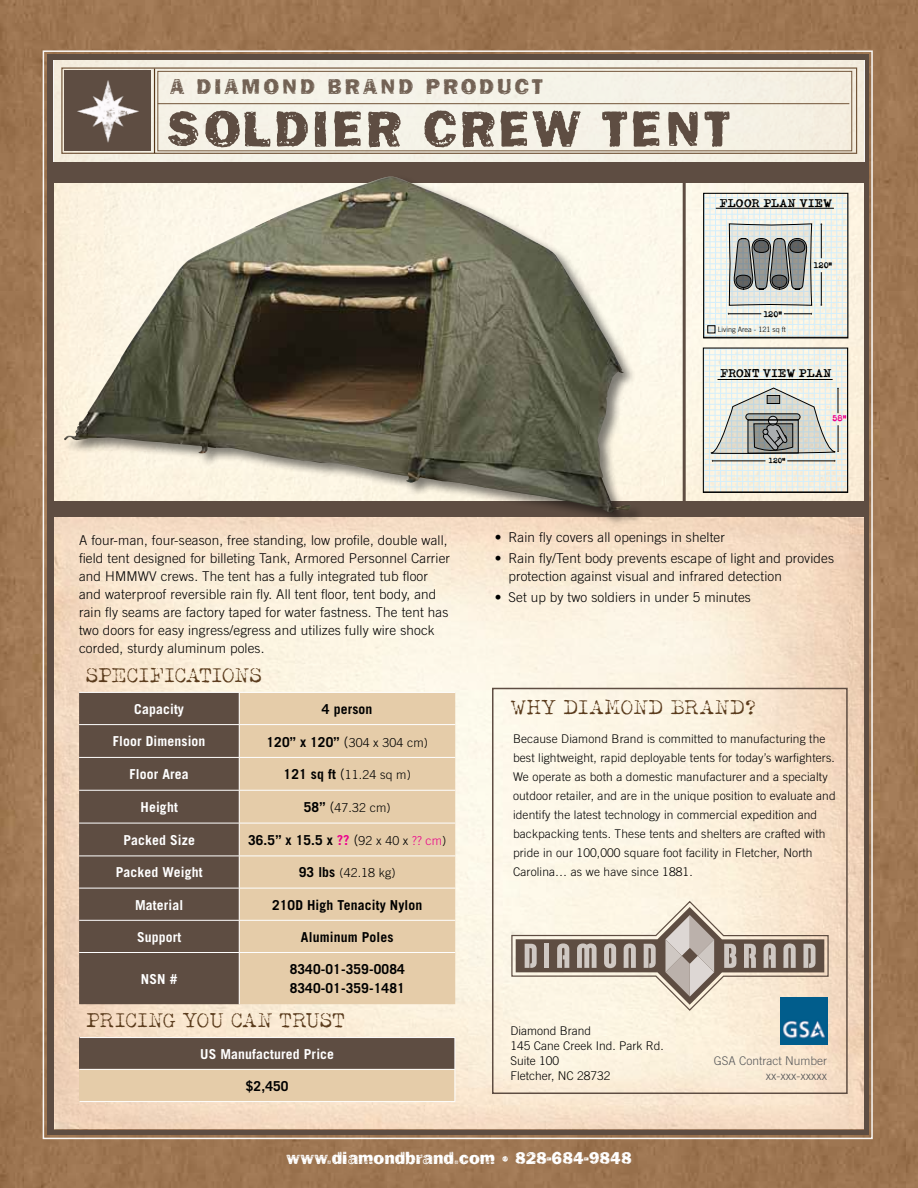
<style>
.page{position:relative;width:918px;height:1188px;background:#fff}
.page>*{position:absolute;margin:0;border:0;box-sizing:border-box;transform-origin:0 0}
.t1{font:52.5px "Frankie";letter-spacing:.05em;color:#5e4d42}
.t2{font:22.2px "Frankie";letter-spacing:.125em;color:#78685e}
.t3{font:21.3px "Typeka";letter-spacing:.005em;color:#5a3b1c}
.t4{font:18px "Frankie";color:#fff}
.t5{font:700 13.8px/19.5px "Trade Gothic";letter-spacing:.01em;color:#000}
.t6{font:700 13.8px "Trade Gothic";letter-spacing:.01em;color:#fff}
.t7{font:300 13.5px/18px "Trade Gothic";letter-spacing:.01em;color:#000}
.t8{font:300 12.3px "Trade Gothic";letter-spacing:.01em;color:#000}
.t9{font:300 12px/18.9px "Trade Gothic";letter-spacing:.01em;color:#000}
.t10{font:300 12px/15px "Trade Gothic";color:#58595b;text-align:right}
.t11{font:700 11.4px "Typeka";color:#000}
.t12{font:700 8.55px "Typeka";color:#ec008c}
.t13{font:700 8.4px "Typeka";color:#000}
.t14{font:700 7.5px "Typeka";color:#000}
.t15{font:300 7.35px "Trade Gothic";color:#000}
.s1{font-weight:700;font-size:13.65px}
.s2{font-size:14.25px}
.s3{color:#ec008c}
.s4{font-weight:300;font-size:14.25px}
.s5{font-weight:300;font-size:12.3px}
.s6{font-weight:300;font-size:12.3px;color:#ec008c}
.s7{font-weight:700;font-size:13.8px}
.s8{font-size:15px}
</style>
<div class="page">
<img style="left:0;top:0;width:918px;height:1188px">
<div style="left:47px;top:55px;width:822px;height:1080px;background:#5e4d42"></div>
<img style="left:54px;top:518px;width:809px;height:611px">
<img style="left:54px;top:183px;width:809px;height:318px">
<div style="left:492px;top:688px;width:356px;height:406px;border:2px solid #5e4d42"></div>
<svg style="left:511px;top:900px;width:318px;height:111px"></svg>
<hr style="left:848px;top:193px;width:1px;height:145px;background:#d4effc">
<svg style="left:705px;top:195px;width:141px;height:141px;background:#cfd4ce"></svg>
<div style="left:703px;top:193px;width:145px;height:145px;border:1px solid #000"></div>
<svg style="left:705px;top:350px;width:141px;height:141px;background:#d7dad2"></svg>
<div style="left:703px;top:348px;width:145px;height:145px;border:1px solid #000"></div>
<img style="left:54px;top:60px;width:809px;height:102px">
<div style="left:61px;top:67px;width:796px;height:87px;border:1px solid #725539"></div>
<hr style="left:154px;top:69px;width:1px;height:84px;background:#5a3b1c">
<div style="left:158px;top:71px;width:694px;height:80px;border:1px solid #725539"></div>
<div style="left:65px;top:71px;width:86px;height:80px;background:#5e4d42"></div>
<img style="left:77px;top:80px;width:62px;height:63px">
<hr style="left:158px;top:103px;width:691px;height:1px;background:#725539">
<img style="left:781px;top:998px;width:46px;height:47px">
<hr style="left:683px;top:178px;width:3px;height:329px;background:#5e4d42">
<svg style="left:79px;top:693px;width:160px;height:311px"></svg>
<div style="left:240px;top:693px;width:215px;height:311px;background:#e5cca9"></div>
<hr style="left:239px;top:693px;width:1px;height:31px;background:#fff">
<hr style="left:79px;top:724px;width:160px;height:1px;background:#fff">
<hr style="left:239px;top:724px;width:216px;height:1px;background:#fff">
<hr style="left:239px;top:725px;width:1px;height:32px;background:#fff">
<hr style="left:79px;top:757px;width:160px;height:1px;background:#fff">
<hr style="left:239px;top:757px;width:216px;height:1px;background:#fff">
<hr style="left:239px;top:758px;width:1px;height:32px;background:#fff">
<hr style="left:79px;top:790px;width:160px;height:1px;background:#fff">
<hr style="left:239px;top:790px;width:216px;height:1px;background:#fff">
<hr style="left:239px;top:791px;width:1px;height:32px;background:#fff">
<hr style="left:79px;top:823px;width:160px;height:1px;background:#fff">
<hr style="left:239px;top:823px;width:216px;height:1px;background:#fff">
<hr style="left:239px;top:823px;width:1px;height:33px;background:#fff">
<hr style="left:79px;top:856px;width:160px;height:1px;background:#fff">
<hr style="left:239px;top:856px;width:216px;height:1px;background:#fff">
<hr style="left:239px;top:856px;width:1px;height:32px;background:#fff">
<hr style="left:79px;top:888px;width:160px;height:1px;background:#fff">
<hr style="left:239px;top:888px;width:216px;height:1px;background:#fff">
<hr style="left:239px;top:888px;width:1px;height:32px;background:#fff">
<hr style="left:79px;top:920px;width:160px;height:1px;background:#fff">
<hr style="left:239px;top:920px;width:216px;height:1px;background:#fff">
<hr style="left:239px;top:921px;width:1px;height:31px;background:#fff">
<hr style="left:79px;top:952px;width:160px;height:1px;background:#fff">
<hr style="left:239px;top:952px;width:216px;height:1px;background:#fff">
<hr style="left:239px;top:953px;width:1px;height:51px;background:#fff">
<hr style="left:79px;top:692px;width:160px;height:1px;background:#fff">
<hr style="left:239px;top:692px;width:216px;height:1px;background:#fff">
<div style="left:80px;top:1038px;width:375px;height:31px;background:#5e4d42"></div>
<div style="left:80px;top:1069px;width:375px;height:33px;background:#e5cca9"></div>
<hr style="left:454px;top:1038px;width:1px;height:31px;background:#fff">
<hr style="left:80px;top:1069px;width:375px;height:1px;background:#fff">
<hr style="left:454px;top:1070px;width:1px;height:31px;background:#fff">
<hr style="left:80px;top:1101px;width:375px;height:1px;background:#fff">
<hr style="left:80px;top:1037px;width:375px;height:1px;background:#fff">
<div style="left:62px;top:175px;width:581px;height:351px;background:#000;opacity:.5"></div>
<img style="left:64px;top:177px;width:567px;height:336px">
<h2 class="t2" style="left:170px;top:74px;width:375px">A DIAMOND BRAND PRODUCT</h2>
<h1 class="t1" style="left:166px;top:98px;width:564px">SOLDIER CREW TENT</h1>
<p class="t11" style="left:720px;top:196px;width:114px">FLOOR PLAN VIEW</p>
<p class="t11" style="left:719px;top:199px;width:114px">FLOOR PLAN VIEW</p>
<p class="t13" style="left:764px;top:309px;width:20px">120”</p>
<p class="t13" style="left:763px;top:312px;width:20px">120”</p>
<p class="t13" style="left:814px;top:260px;width:20px">120”</p>
<p class="t13" style="left:814px;top:263px;width:20px">120”</p>
<p class="t15" style="left:718px;top:325px;width:70px">Living Area - 121 sq ft</p>
<p class="t11" style="left:721px;top:364px;width:113px">FRONT VIEW PLAN</p>
<p class="t15" style="left:718px;top:327px;width:70px">Living Area - 121 sq ft</p>
<p class="t11" style="left:720px;top:367px;width:113px">FRONT VIEW PLAN</p>
<p class="t14" style="left:769px;top:454px;width:18px">120”</p>
<p class="t14" style="left:769px;top:457px;width:18px">120”</p>
<p class="t12" style="left:833px;top:411px;width:15px">58”</p>
<p class="t12" style="left:833px;top:414px;width:15px">58”</p>
<p class="t7" style="left:79px;top:531px;width:373px">A four-man, four-season, free standing, low profile, double wall, field tent designed for billeting Tank, Armored Personnel Carrier and HMMWV crews. The tent has a fully integrated tub floor and waterproof reversible rain fly. All tent floor, tent body, and rain fly seams are factory taped for water fastness. The tent has two doors for easy ingress/egress and utilizes fully wire shock corded, sturdy aluminum poles.</p>
<p class="t7" style="left:495px;top:528px;width:231px">• Rain fly covers all openings in shelter</p>
<p class="t7" style="left:508px;top:549px;width:327px;text-indent:-14px">• Rain fly/Tent body prevents escape of light and provides protection against visual and infrared detection</p>
<p class="t7" style="left:495px;top:588px;width:257px">• Set up by two soldiers in under 5 minutes</p>
<h3 class="t3" style="left:86px;top:664px;width:176px">SPECIFICATIONS</h3>
<p class="t6" style="left:134px;top:700px;width:51px">Capacity</p>
<p class="t5" style="left:322px;top:699px;width:52px">4 person</p>
<p class="t6" style="left:113px;top:733px;width:94px">Floor Dimension</p>
<p class="t8" style="left:267px;top:735px;width:163px"><span class="s1">120” x 120”</span> <span class="s2">(</span>304 x 304 cm)</p>
<p class="t6" style="left:130px;top:766px;width:61px">Floor Area</p>
<p class="t8" style="left:284px;top:768px;width:129px"><span class="s1">121 sq ft</span> <span class="s2">(</span>11.24 sq m)</p>
<p class="t6" style="left:141px;top:799px;width:39px">Height</p>
<p class="t8" style="left:304px;top:801px;width:88px"><span class="s1">58”</span> <span class="s2">(</span>47.32 cm)</p>
<p class="t6" style="left:123px;top:831px;width:73px">Packed Size</p>
<p class="t5" style="left:248px;top:830px;width:200px">36.5” x 15.5 x <span class="s3">??</span> <span class="s4">(</span><span class="s5">92 x 40 x</span> <span class="s6">?? cm</span><span class="s5">)</span></p>
<p class="t6" style="left:116px;top:864px;width:88px">Packed Weight</p>
<p class="t8" style="left:299px;top:866px;width:98px"><span class="s7">93 lbs</span> (42.18 kg)</p>
<p class="t6" style="left:135px;top:896px;width:50px">Material</p>
<p class="t5" style="left:272px;top:895px;width:152px">210D High Tenacity Nylon</p>
<p class="t6" style="left:137px;top:928px;width:46px">Support</p>
<p class="t5" style="left:301px;top:927px;width:94px">Aluminum Poles</p>
<p class="t6" style="left:141px;top:970px;width:38px">NSN #</p>
<p class="t5" style="left:290px;top:959px;width:116px">8340-01-359-0084<br>8340-01-359-1481</p>
<h3 class="t3" style="left:86px;top:1010px;width:14px">PRICIN</h3>
<h3 class="t3" style="left:163px;top:1010px;width:83px">G YO U CAN</h3>
<h3 class="t3" style="left:279px;top:1010px;width:66px">TRUST</h3>
<p class="t6" style="left:200px;top:1045px;width:135px">US Manufactured Price</p>
<p class="t5" style="left:246px;top:1076px;width:44px">$2,450</p>
<h3 class="t3" style="left:510px;top:697px;width:247px">WHY DIAMOND BRAND?</h3>
<p class="t9" style="left:513px;top:729px;width:324px">Because Diamond Brand is committed to manufacturing the best lightweight, rapid deployable tents for today’s warfighters.<br>We operate as both a domestic manufacturer and a specialty outdoor retailer, and are in the unique position to evaluate and identify the latest technology in commercial expedition and backpacking tents. These tents and shelters are crafted with pride in our 100,000 square foot facility in Fletcher, North Carolina… as we have since 1881.</p>
<p class="t9" style="left:511px;top:1023px;width:155px;line-height:15px">Diamond Brand<br>145 Cane Creek Ind. Park Rd.<br>Suite 100<br>Fletcher, NC 28732</p>
<p class="t10" style="left:714px;top:1053px;width:115px">GSA Contract Number xx-xxx-xxxxx</p>
<h3 class="t4" style="left:286px;top:1148px;width:347px">WWW.DIAMONDBRAND.COM <span class="s8">•</span> 828-684-9848</h3>
</div>
